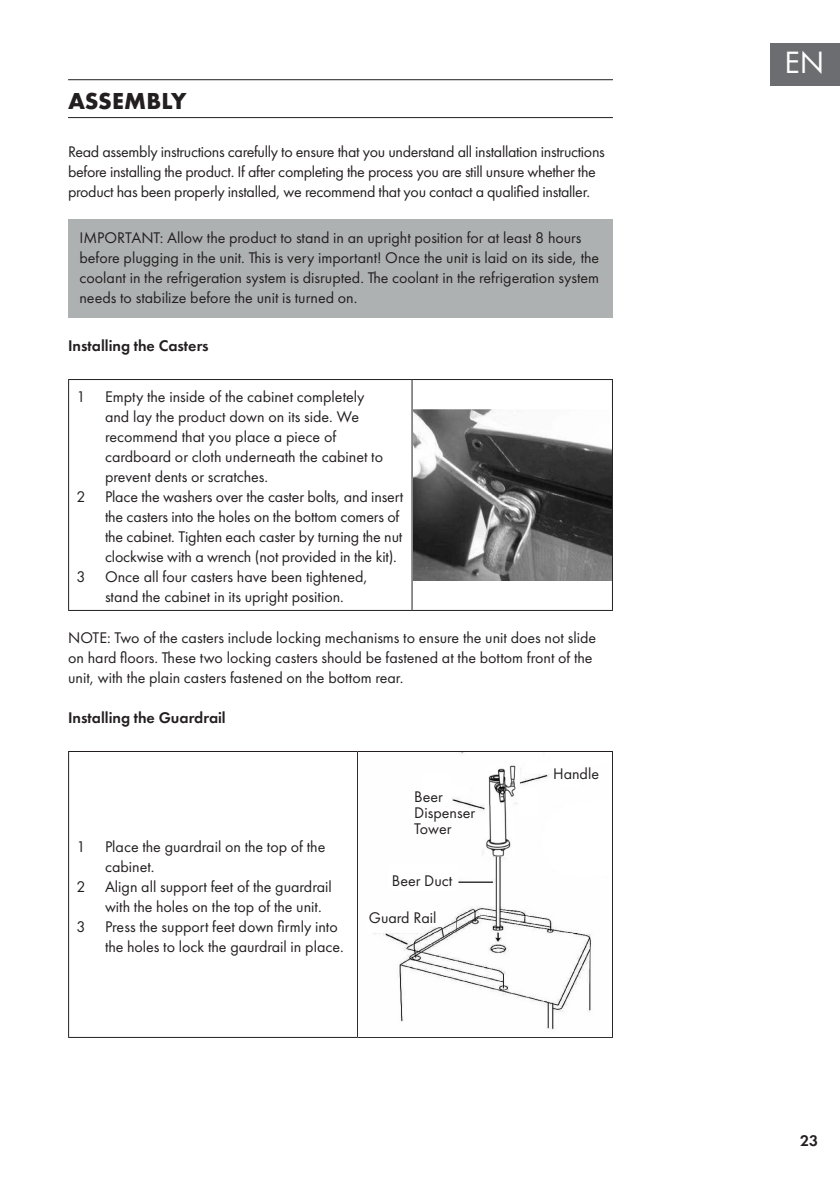
<style>
.page{position:relative;width:840px;height:1191px;background:#fff}
.page>*{position:absolute;margin:0;border:0;box-sizing:border-box;transform-origin:0 0}
.t1{font:32px "Futura PTW08";color:#fff}
.t2{font:700 24px "Futura PTW08";letter-spacing:.01em;color:#231f20}
.t3{font:16px/20px "Futura PTW08";color:#231f20}
.t4{font:16px/20px "Futura PTW08";letter-spacing:-.02em;color:#231f20}
.t5{font:600 16px "Futura PTW08";color:#231f20}
</style>
<div class="page">
<div style="left:770px;top:43px;width:69px;height:42px;background:#6c6d70"></div>
<hr style="left:68px;top:79px;width:544px;height:1px;background:#231f20">
<hr style="left:68px;top:117px;width:544px;height:1px;background:#231f20">
<div style="left:68px;top:219px;width:544px;height:99px;background:#aeb1b1"></div>
<hr style="left:68px;top:379px;width:344px;height:1px;background:#231f20">
<hr style="left:68px;top:380px;width:1px;height:230px;background:#231f20">
<hr style="left:412px;top:379px;width:200px;height:1px;background:#231f20">
<hr style="left:411px;top:380px;width:1px;height:230px;background:#231f20">
<hr style="left:611px;top:380px;width:1px;height:230px;background:#231f20">
<hr style="left:68px;top:610px;width:344px;height:1px;background:#231f20">
<hr style="left:412px;top:610px;width:200px;height:1px;background:#231f20">
<img style="left:413px;top:410px;width:198px;height:170px">
<hr style="left:68px;top:751px;width:289px;height:1px;background:#231f20">
<hr style="left:68px;top:752px;width:1px;height:285px;background:#231f20">
<hr style="left:357px;top:751px;width:255px;height:1px;background:#231f20">
<hr style="left:357px;top:752px;width:1px;height:285px;background:#231f20">
<hr style="left:611px;top:752px;width:1px;height:285px;background:#231f20">
<hr style="left:68px;top:1037px;width:289px;height:1px;background:#231f20">
<hr style="left:357px;top:1037px;width:255px;height:1px;background:#231f20">
<img style="left:373px;top:752px;width:218px;height:278px">
<h2 class="t2" style="left:68px;top:85px;width:120px">ASSEMBLY</h2>
<p class="t4" style="left:68px;top:141px;width:538px">Read assembly instructions carefully to ensure that you understand all installation instructions before installing the product. If after completing the process you are still unsure whether the product has been properly installed, we recommend that you contact a qualified installer.</p>
<p class="t3" style="left:79px;top:227px;width:521px">IMPORTANT: Allow the product to stand in an upright position for at least 8 hours before plugging in the unit. This is very important! Once the unit is laid on its side, the coolant in the refrigeration system is disrupted. The coolant in the refrigeration system needs to stabilize before the unit is turned on.</p>
<p class="t5" style="left:68px;top:336px;width:142px">Installing the Casters</p>
<p class="t3" style="left:77px;top:387px;width:289px">1 Empty the inside of the cabinet completely</p>
<p class="t3" style="left:105px;top:407px;width:255px">and lay the product down on its side. We</p>
<p class="t3" style="left:105px;top:427px;width:232px">recommend that you place a piece of</p>
<p class="t3" style="left:105px;top:447px;width:279px">cardboard or cloth underneath the cabinet to</p>
<p class="t3" style="left:105px;top:467px;width:165px">prevent dents or scratches.</p>
<p class="t3" style="left:77px;top:487px;width:328px">2 Place the washers over the caster bolts, and insert</p>
<p class="t3" style="left:105px;top:507px;width:296px">the casters into the holes on the bottom comers of</p>
<p class="t3" style="left:105px;top:527px;width:299px">the cabinet. Tighten each caster by turning the nut</p>
<p class="t3" style="left:105px;top:547px;width:293px">clockwise with a wrench (not provided in the kit).</p>
<p class="t3" style="left:77px;top:567px;width:293px">3 Once all four casters have been tightened,</p>
<p class="t3" style="left:105px;top:587px;width:240px">stand the cabinet in its upright position.</p>
<p class="t3" style="left:68px;top:627px;width:529px">NOTE: Two of the casters include locking mechanisms to ensure the unit does not slide on hard floors. These two locking casters should be fastened at the bottom front of the unit, with the plain casters fastened on the bottom rear.</p>
<p class="t5" style="left:68px;top:707px;width:159px">Installing the Guardrail</p>
<p class="t3" style="left:77px;top:836px;width:250px">1 Place the guardrail on the top of the</p>
<p class="t3" style="left:105px;top:856px;width:51px">cabinet.</p>
<p class="t3" style="left:77px;top:876px;width:257px">2 Align all support feet of the guardrail</p>
<p class="t3" style="left:105px;top:896px;width:218px">with the holes on the top of the unit.</p>
<p class="t3" style="left:77px;top:916px;width:262px">3 Press the support feet down firmly into</p>
<p class="t3" style="left:105px;top:936px;width:240px">the holes to lock the gaurdrail in place.</p>
<p class="t3" style="left:414px;top:789px;width:62px;line-height:16px">Beer<br>Dispenser<br>Tower</p>
<p class="t3" style="left:391px;top:870px;width:62px">Beer Duct</p>
<p class="t3" style="left:369px;top:907px;width:69px">Guard Rail</p>
<p class="t3" style="left:552px;top:763px;width:47px">Handle</p>
<h1 class="t1" style="left:783px;top:43px;width:41px">EN</h1>
<p class="t5" style="left:799px;top:1130px;width:19px">23</p>
</div>
